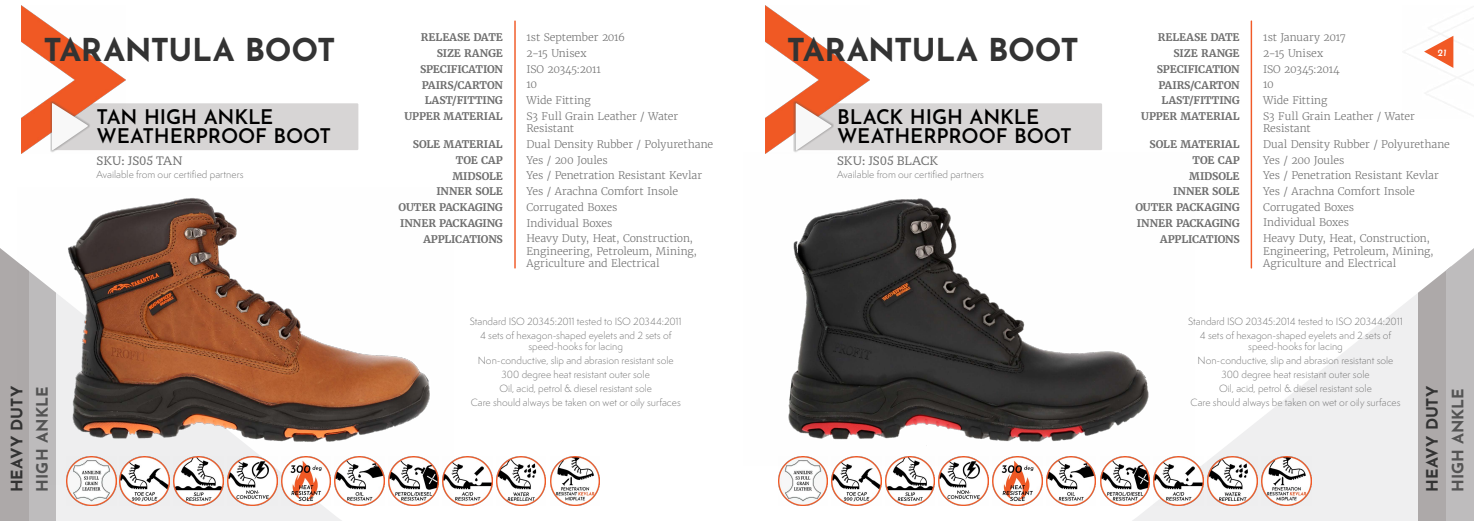
<style>
.page{position:relative;width:1474px;height:521px;background:#fff}
.page>*{position:absolute;margin:0;border:0;box-sizing:border-box;transform-origin:0 0}
.t1{font:700 31.5px "Josefin Sans";letter-spacing:-.01em;color:#333}
.t2{font:600 20.12px/19.2px "Josefin Sans";letter-spacing:-.01em;color:#000}
.t3{font:700 15.75px "Josefin Sans";color:#333}
.t4{font:700 15.75px "Josefin Sans";color:#545454}
.t5{font:12.25px "Circe Slab B";letter-spacing:-.015em;color:#6f6f6f}
.t6{font:300 10.5px/15.7px "Merriweather";letter-spacing:-.01em;color:#6f6f6f}
.t7{font:700 10.5px/15.8px "Merriweather";letter-spacing:-.01em;color:#6f6f6f;text-align:right}
.t8{font:300 9.62px/14px "Semplicita Pro";color:#6f6f6f;text-align:center}
.t9{font:italic 600 9.62px "Josefin Sans";color:#fff}
</style>
<div class="page">
<div style="left:55px;top:484px;width:287px;height:37px;background:#efeff0"></div>
<div style="left:21px;top:248px;width:34px;height:273px;background:#bebcbd"></div>
<div style="left:0;top:248px;width:29px;height:273px;background:#ada9a9"></div>
<img style="left:17px;top:198px;width:422px;height:286px">
<img style="left:765px;top:153px;width:356px;height:293px">
<svg style="left:1121px;top:243px;width:297px;height:278px"></svg>
<div style="left:1418px;top:248px;width:32px;height:273px;background:#ada9a9"></div>
<div style="left:1446px;top:248px;width:27px;height:273px;background:#bebcbd"></div>
<div style="left:52px;top:103px;width:306px;height:47px;background:#d7d5d5"></div>
<img style="left:21px;top:6px;width:104px;height:147px">
<div style="left:50px;top:101px;width:40px;height:52px;background:#545454;opacity:.75"></div>
<svg style="left:52px;top:103px;width:36px;height:47px"></svg>
<img style="left:66px;top:456px;width:50px;height:50px">
<img style="left:120px;top:456px;width:50px;height:50px">
<img style="left:173px;top:456px;width:50px;height:50px">
<img style="left:227px;top:456px;width:50px;height:50px">
<img style="left:281px;top:456px;width:50px;height:50px">
<img style="left:335px;top:456px;width:49px;height:50px">
<img style="left:388px;top:456px;width:50px;height:50px">
<img style="left:442px;top:456px;width:50px;height:50px">
<img style="left:496px;top:456px;width:50px;height:50px">
<img style="left:550px;top:456px;width:50px;height:50px">
<img style="left:778px;top:456px;width:49px;height:50px">
<img style="left:831px;top:456px;width:50px;height:50px">
<img style="left:885px;top:456px;width:49px;height:50px">
<img style="left:939px;top:456px;width:49px;height:50px">
<img style="left:992px;top:456px;width:50px;height:50px">
<img style="left:1046px;top:456px;width:49px;height:50px">
<img style="left:1100px;top:456px;width:49px;height:50px">
<img style="left:1153px;top:456px;width:50px;height:50px">
<img style="left:1207px;top:456px;width:50px;height:50px">
<img style="left:1261px;top:456px;width:50px;height:50px">
<img style="left:1404px;top:7px;width:68px;height:108px">
<svg style="left:1423px;top:36px;width:30px;height:32px"></svg>
<div style="left:795px;top:103px;width:307px;height:47px;background:#d7d5d5"></div>
<img style="left:765px;top:6px;width:104px;height:147px">
<div style="left:793px;top:101px;width:41px;height:52px;background:#545454;opacity:.75"></div>
<svg style="left:795px;top:103px;width:36px;height:48px"></svg>
<hr style="left:514px;top:20px;width:1px;height:249px;background:#f15a27">
<hr style="left:1250px;top:20px;width:2px;height:248px;background:#f15a27">
<h1 class="t1" style="left:43px;top:22px;width:293px">TARANTULA BOOT</h1>
<p class="t6" style="left:526px;top:30px;width:153px">1st September 2016<br>2-15 Unisex<br>ISO 20345:2011<br>10<br>Wide Fitting<br>S3 Full Grain Leather / Water</p>
<p class="t6" style="left:526px;top:121px;width:188px">Resistant<br>Dual Density Rubber / Polyurethane<br>Yes / 200 Joules<br>Yes / Penetration Resistant Kevlar<br>Yes / Arachna Comfort Insole<br>Corrugated Boxes<br>Individual Boxes<br>Heavy Duty, Heat, Construction,</p>
<p class="t6" style="left:526px;top:245px;width:172px;line-height:12.6px">Engineering, Petroleum, Mining,<br>Agriculture and Electrical</p>
<p class="t7" style="left:404px;top:29px;width:100px">RELEASE DATE<br>SIZE RANGE<br>SPECIFICATION<br>PAIRS/CARTON<br>LAST/FITTING<br>UPPER MATERIAL</p>
<p class="t7" style="left:398px;top:136px;width:106px">SOLE MATERIAL<br>TOE CAP<br>MIDSOLE<br>INNER SOLE<br>OUTER PACKAGING<br>INNER PACKAGING<br>APPLICATIONS</p>
<h2 class="t2" style="left:97px;top:105px;width:236px">TAN HIGH ANKLE<br>WEATHERPROOF BOOT</h2>
<p class="t5" style="left:97px;top:154px;width:88px">SKU: JS05 TAN</p>
<p class="t8" style="left:97px;top:168px;width:148px">Available from our certified partners</p>
<h1 class="t1" style="left:786px;top:22px;width:293px">TARANTULA BOOT</h1>
<h2 class="t2" style="left:837px;top:105px;width:236px">BLACK HIGH ANKLE<br>WEATHERPROOF BOOT</h2>
<p class="t5" style="left:837px;top:154px;width:102px">SKU: JS05 BLACK</p>
<p class="t8" style="left:837px;top:168px;width:148px">Available from our certified partners</p>
<p class="t7" style="left:1141px;top:29px;width:100px">RELEASE DATE<br>SIZE RANGE<br>SPECIFICATION<br>PAIRS/CARTON<br>LAST/FITTING<br>UPPER MATERIAL</p>
<p class="t7" style="left:1135px;top:136px;width:106px">SOLE MATERIAL<br>TOE CAP<br>MIDSOLE<br>INNER SOLE<br>OUTER PACKAGING<br>INNER PACKAGING<br>APPLICATIONS</p>
<p class="t6" style="left:1263px;top:30px;width:153px">1st January 2017<br>2-15 Unisex<br>ISO 20345:2014<br>10<br>Wide Fitting<br>S3 Full Grain Leather / Water</p>
<p class="t6" style="left:1263px;top:121px;width:188px">Resistant<br>Dual Density Rubber / Polyurethane<br>Yes / 200 Joules<br>Yes / Penetration Resistant Kevlar<br>Yes / Arachna Comfort Insole<br>Corrugated Boxes<br>Individual Boxes<br>Heavy Duty, Heat, Construction,</p>
<p class="t6" style="left:1263px;top:245px;width:172px;line-height:12.6px">Engineering, Petroleum, Mining,<br>Agriculture and Electrical</p>
<p class="t9" style="left:1437px;top:44px;width:10px">21</p>
<p class="t8" style="left:1188px;top:314px;width:216px">Standard ISO 20345:2014 tested to ISO 20344:2011<br>4 sets of hexagon-shaped eyelets and 2 sets of</p>
<p class="t8" style="left:1190px;top:340px;width:212px">speed-hooks for lacing<br>Non-conductive, slip and abrasion resistant sole 300 degree heat resistant outer sole<br>Oil, acid, petrol &amp; diesel resistant sole<br>Care should always be taken on wet or oily surfaces</p>
<p class="t8" style="left:470px;top:314px;width:213px">Standard ISO 20345:2011 tested to ISO 20344:2011<br>4 sets of hexagon-shaped eyelets and 2 sets of</p>
<p class="t8" style="left:470px;top:340px;width:212px">speed-hooks for lacing<br>Non-conductive, slip and abrasion resistant sole 300 degree heat resistant outer sole<br>Oil, acid, petrol &amp; diesel resistant sole<br>Care should always be taken on wet or oily surfaces</p>
<h3 class="t3" style="left:3px;top:492px;width:108px;rotate:-90deg">HEAVY DUTY</h3>
<h3 class="t4" style="left:28px;top:492px;width:107px;rotate:-90deg">HIGH ANKLE</h3>
<h3 class="t3" style="left:1418px;top:492px;width:108px;rotate:-90deg">HEAVY DUTY</h3>
<h3 class="t4" style="left:1443px;top:492px;width:105px;rotate:-90deg">HIGH ANKLE</h3>
</div>
